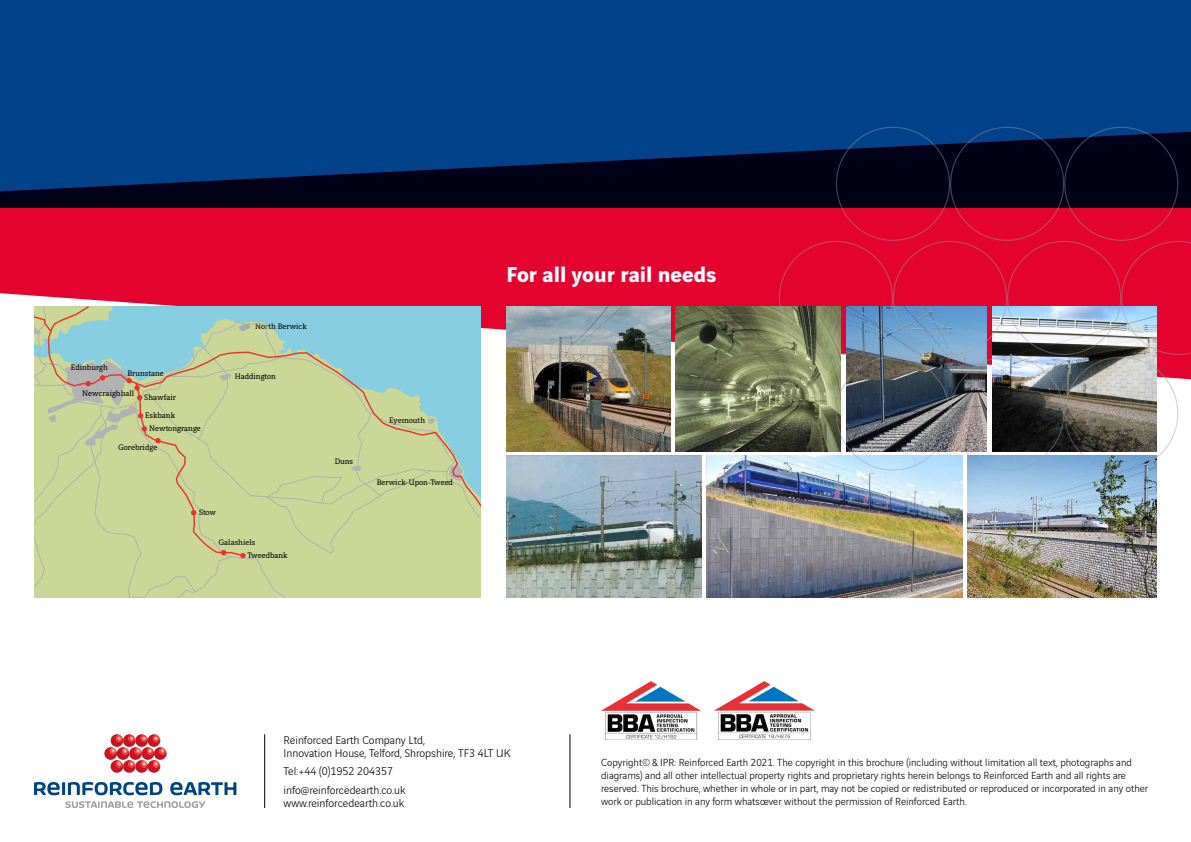
<style>
.page{position:relative;width:1191px;height:842px;background:#fff}
.page>*{position:absolute;margin:0;border:0;box-sizing:border-box;transform-origin:0 0}
.t1{font:700 23px "Vinci Sans";color:#fff}
.t2{font:300 12px/13px "Vinci Sans";color:#000}
.t3{font:300 11px/13px "Vinci Sans";color:#000}
.t4{font:8.5px "Vinci Serif";color:#000}
</style>
<div class="page">
<img style="left:714px;top:681px;width:101px;height:59px">
<img style="left:601px;top:681px;width:99px;height:58px">
<div style="left:0;top:0;width:1191px;height:207px;background:#004289"></div>
<svg style="left:0;top:131px;width:1191px;height:249px;fill:#e4032e"></svg>
<svg style="left:104px;top:734px;width:63px;height:39px"></svg>
<svg style="left:65px;top:801px;width:140px;height:7px"></svg>
<svg style="left:34px;top:782px;width:128px;height:13px"></svg>
<svg style="left:170px;top:782px;width:66px;height:13px"></svg>
<svg style="left:463px;top:351px;width:17px;height:165px;background:#91ccd1"></svg>
<svg style="left:34px;top:306px;width:429px;height:291px;background:#bbd1a4"></svg>
<hr style="left:264px;top:734px;width:1px;height:74px;background:#000">
<hr style="left:570px;top:734px;width:1px;height:74px;background:#000">
<img style="left:506px;top:306px;width:164px;height:145px">
<img style="left:506px;top:455px;width:195px;height:142px">
<img style="left:706px;top:455px;width:256px;height:142px">
<img style="left:968px;top:455px;width:189px;height:142px">
<img style="left:676px;top:306px;width:164px;height:145px">
<img style="left:846px;top:306px;width:140px;height:145px">
<img style="left:992px;top:306px;width:165px;height:145px">
<svg style="left:1121px;top:241px;width:70px;height:114px;background:#d72e52"></svg>
<p class="t4" style="left:71px;top:362px;width:38px">Edinburgh</p>
<p class="t4" style="left:127px;top:367px;width:38px">Brunstane</p>
<p class="t4" style="left:82px;top:387px;width:54px">Newcraighhall</p>
<p class="t4" style="left:144px;top:391px;width:33px">Shawfair</p>
<p class="t4" style="left:145px;top:410px;width:31px">Eskbank</p>
<p class="t4" style="left:149px;top:423px;width:53px">Newtongrange</p>
<p class="t4" style="left:118px;top:441px;width:40px">Gorebridge</p>
<p class="t4" style="left:255px;top:321px;width:53px">North Berwick</p>
<p class="t4" style="left:235px;top:370px;width:43px">Haddington</p>
<p class="t4" style="left:199px;top:506px;width:19px">Stow</p>
<p class="t4" style="left:219px;top:537px;width:38px">Galashiels</p>
<p class="t4" style="left:247px;top:549px;width:42px">Tweedbank</p>
<p class="t4" style="left:335px;top:455px;width:20px">Duns</p>
<p class="t4" style="left:389px;top:414px;width:37px">Eyemouth</p>
<p class="t4" style="left:377px;top:476px;width:78px">Berwick-Upon-Tweed</p>
<h1 class="t1" style="left:506px;top:256px;width:211px">For all your rail needs</h1>
<p class="t2" style="left:283px;top:732px;width:228px">Reinforced Earth Company Ltd,<br>Innovation House, Telford, Shropshire, TF3 4LT UK</p>
<p class="t2" style="left:283px;top:761px;width:123px;line-height:18.7px">Tel:+44 (0)1952 204357 info@reinforcedearth.co.uk</p>
<p class="t2" style="left:283px;top:795px;width:122px">www.reinforcedearth.co.uk</p>
<p class="t3" style="left:601px;top:755px;width:548px">Copyright© &amp; IPR: Reinforced Earth 2021. The copyright in this brochure (including without limitation all text, photographs and diagrams) and all other intellectual property rights and proprietary rights herein belongs to Reinforced Earth and all rights are reserved. This brochure, whether in whole or in part, may not be copied or redistributed or reproduced or incorporated in any other work or publication in any form whatsoever without the permission of Reinforced Earth.</p>
</div>
